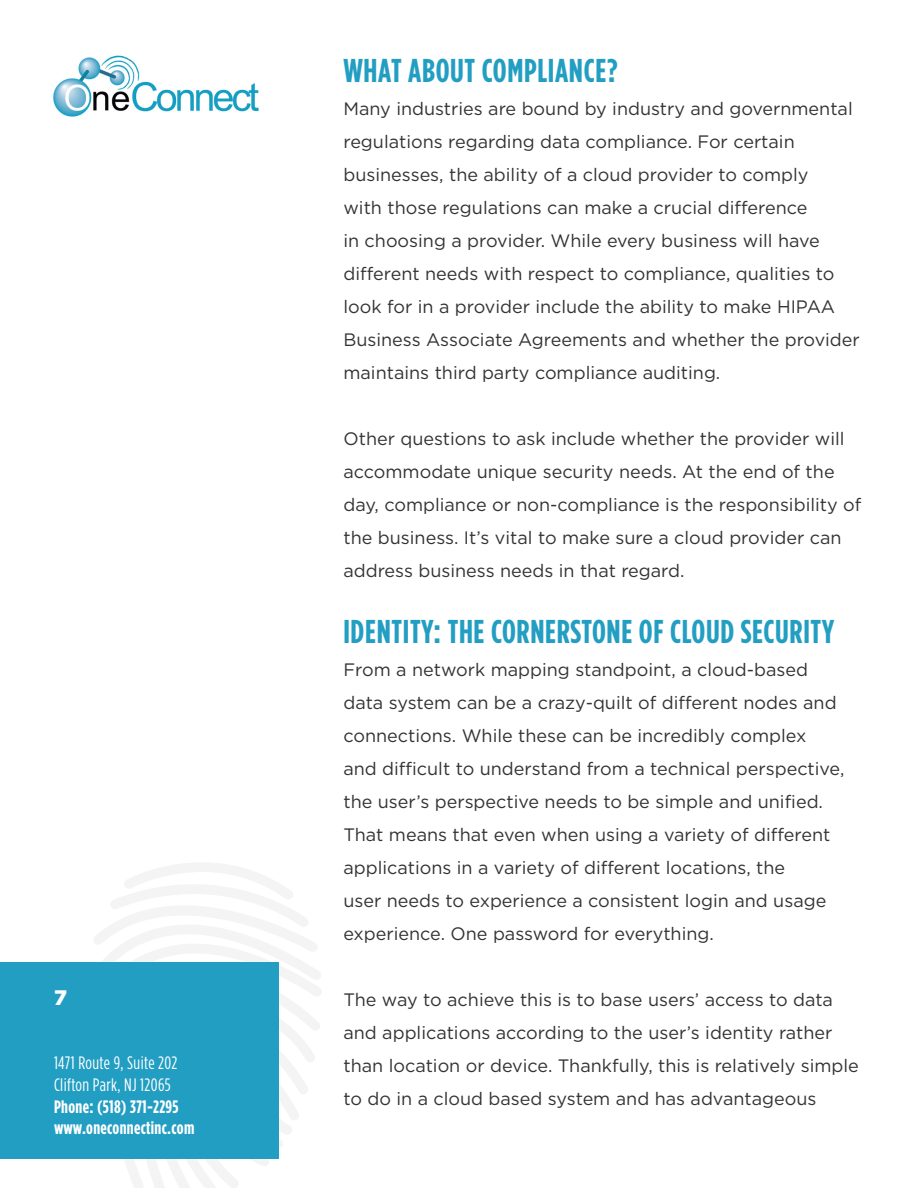
<style>
.page{position:relative;width:918px;height:1188px;background:#fff}
.page>*{position:absolute;margin:0;border:0;box-sizing:border-box;transform-origin:0 0}
.t1{font:700 condensed 33px "Gotham HTF";letter-spacing:.02em;color:#239ec3}
.t2{font:900 21px "Gotham HTF";color:#fff}
.t3{font:18px/33px "Gotham HTF";color:#333}
.t4{font:700 condensed 18px/21.6px "Gotham HTF";letter-spacing:.02em;color:#fff}
.t5{font:condensed 18px/21.6px "Gotham HTF";letter-spacing:.02em;color:#fff}
</style>
<div class="page">
<svg style="left:84px;top:863px;width:237px;height:325px"></svg>
<div style="left:0;top:962px;width:279px;height:196px;background:#239ec3"></div>
<img style="left:53px;top:55px;width:206px;height:62px">
<p class="t2" style="left:54px;top:985px;width:14px">7</p>
<p class="t5" style="left:54px;top:1052px;width:125px">1471 Route 9, Suite 202<br>Clifton Park, NJ 12065</p>
<p class="t4" style="left:54px;top:1095px;width:142px">Phone: (518) 371-2295 www.oneconnectinc.com</p>
<p class="t1" style="left:343px;top:52px;width:276px">WHAT ABOUT COMPLIANCE?</p>
<p class="t3" style="left:343px;top:92px;width:518px">Many industries are bound by industry and governmental regulations regarding data compliance. For certain businesses, the ability of a cloud provider to comply<br>with those regulations can make a crucial difference<br>in choosing a provider. While every business will have different needs with respect to compliance, qualities to look for in a provider include the ability to make HIPAA Business Associate Agreements and whether the provider maintains third party compliance auditing.</p>
<p class="t3" style="left:343px;top:422px;width:519px">Other questions to ask include whether the provider will accommodate unique security needs. At the end of the day, compliance or non-compliance is the responsibility of the business. It’s vital to make sure a cloud provider can address business needs in that regard.</p>
<p class="t1" style="left:343px;top:613px;width:492px">IDENTITY: THE CORNERSTONE OF CLOUD SECURITY</p>
<p class="t3" style="left:343px;top:653px;width:503px">From a network mapping standpoint, a cloud-based data system can be a crazy-quilt of different nodes and connections. While these can be incredibly complex<br>and difficult to understand from a technical perspective, the user’s perspective needs to be simple and unified.<br>That means that even when using a variety of different applications in a variety of different locations, the<br>user needs to experience a consistent login and usage experience. One password for everything.</p>
<p class="t3" style="left:343px;top:983px;width:517px">The way to achieve this is to base users’ access to data and applications according to the user’s identity rather than location or device. Thankfully, this is relatively simple to do in a cloud based system and has advantageous</p>
</div>
